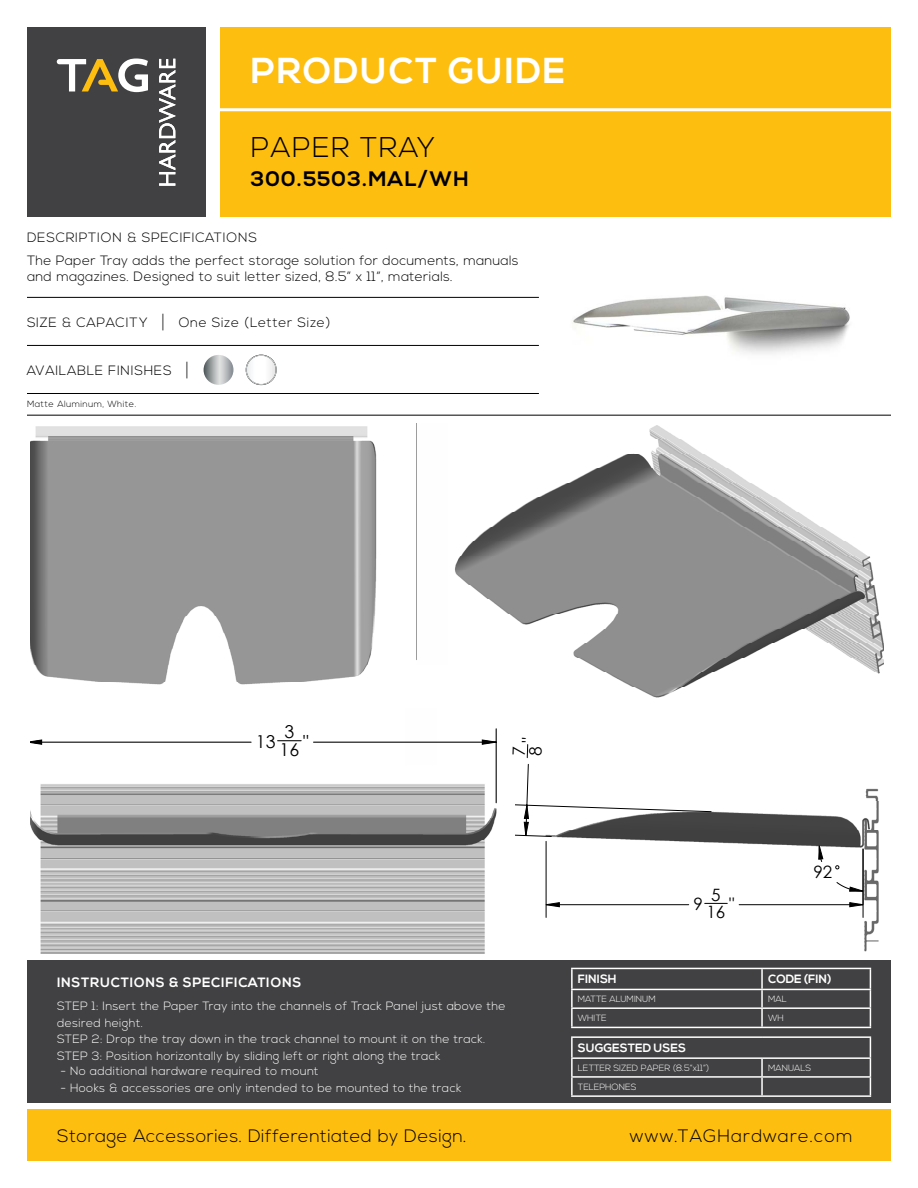
<style>
.page{position:relative;width:918px;height:1188px;background:#fff}
.page>*{position:absolute;margin:0;border:0;box-sizing:border-box;transform-origin:0 0}
.t1{font:700 36px "Nexa";letter-spacing:.05em;color:#fff}
.t2{font:300 28.5px "Nexa";letter-spacing:.05em;color:#000}
.t3{font:700 21px "Nexa";letter-spacing:.05em;color:#000}
.t4{font:300 18px "Nexa";letter-spacing:.025em;color:#000}
.t5{font:300 18px "Nexa";letter-spacing:.06em;color:#000}
.t6{font:17.7px/17.5px "Century Gothic";color:#000}
.t7{font:17.7px "Century Gothic";color:#010101}
.t8{font:16.95px/16.8px "Century Gothic";color:#000}
.t9{font:300 13.5px/23.2px "Nexa";letter-spacing:.025em;color:#000}
.t10{font:300 13.5px "Nexa";letter-spacing:.05em;color:#000}
.t11{font:700 13.5px "Nexa";letter-spacing:.05em;color:#fff}
.t12{font:300 12px/16.5px "Nexa";letter-spacing:.025em;color:#fff}
.t13{font:700 12px "Nexa";color:#fff}
.t14{font:300 9px "Nexa";color:#fff}
.t15{font:300 9px "Nexa";letter-spacing:.05em;color:#000}
.s1{font-size:20.25px}
</style>
<div class="page">
<div style="left:27px;top:960px;width:864px;height:143px;background:#414042"></div>
<div style="left:27px;top:1109px;width:864px;height:52px;background:#febe10"></div>
<div style="left:27px;top:27px;width:179px;height:189px;background:#414042"></div>
<div style="left:221px;top:27px;width:670px;height:189px;background:#febe10"></div>
<hr style="left:27px;top:345px;width:512px;height:1px;background:#000">
<hr style="left:27px;top:297px;width:512px;height:1px;background:#000">
<hr style="left:27px;top:393px;width:512px;height:1px;background:#000">
<hr style="left:27px;top:415px;width:864px;height:1px;background:#000">
<img style="left:865px;top:788px;width:14px;height:13px">
<img style="left:545px;top:801px;width:334px;height:151px">
<svg style="left:835px;top:865px;width:5px;height:5px"></svg>
<hr style="left:739px;top:904px;width:124px;height:1px;background:#000">
<hr style="left:546px;top:904px;width:143px;height:1px;background:#000">
<hr style="left:863px;top:849px;width:1px;height:68px;background:#000">
<hr style="left:546px;top:841px;width:1px;height:76px;background:#000">
<svg style="left:705px;top:903px;width:22px;height:1px"></svg>
<svg style="left:836px;top:881px;width:28px;height:11px"></svg>
<svg style="left:818px;top:845px;width:6px;height:18px"></svg>
<svg style="left:849px;top:902px;width:15px;height:6px"></svg>
<svg style="left:545px;top:902px;width:15px;height:6px"></svg>
<svg style="left:40px;top:928px;width:445px;height:22px;background:#bdbdbd"></svg>
<svg style="left:40px;top:905px;width:445px;height:23px;background:#c2c2c2"></svg>
<svg style="left:40px;top:883px;width:445px;height:22px;background:#bababa"></svg>
<svg style="left:40px;top:861px;width:445px;height:22px;background:#c2c2c2"></svg>
<svg style="left:39px;top:839px;width:446px;height:22px;background:#959595"></svg>
<svg style="left:31px;top:817px;width:465px;height:22px;background:#797979"></svg>
<svg style="left:31px;top:766px;width:466px;height:51px"></svg>
<hr style="left:31px;top:729px;width:1px;height:74px;background:#000">
<hr style="left:496px;top:729px;width:1px;height:74px;background:#000">
<svg style="left:31px;top:739px;width:466px;height:6px"></svg>
<img style="left:31px;top:426px;width:346px;height:259px">
<img style="left:455px;top:425px;width:428px;height:273px">
<img style="left:572px;top:295px;width:278px;height:59px">
<svg style="left:159px;top:59px;width:16px;height:127px"></svg>
<svg style="left:57px;top:59px;width:91px;height:33px"></svg>
<hr style="left:213px;top:108px;width:679px;height:3px;background:#fff">
<svg style="left:204px;top:355px;width:30px;height:30px"></svg>
<svg style="left:246px;top:355px;width:30px;height:30px"></svg>
<div style="left:246px;top:355px;width:30px;height:30px;border:1px solid #d1d4d4;border-radius:50%"></div>
<hr style="left:571px;top:968px;width:191px;height:1px;background:#fff">
<hr style="left:571px;top:969px;width:2px;height:20px;background:#fff">
<hr style="left:762px;top:968px;width:109px;height:1px;background:#fff">
<hr style="left:761px;top:969px;width:2px;height:20px;background:#fff">
<hr style="left:571px;top:989px;width:191px;height:1px;background:#fff">
<hr style="left:762px;top:989px;width:109px;height:1px;background:#fff">
<hr style="left:571px;top:1007px;width:191px;height:2px;background:#fff">
<svg style="left:571px;top:990px;width:2px;height:37px"></svg>
<hr style="left:762px;top:1007px;width:109px;height:2px;background:#fff">
<svg style="left:761px;top:990px;width:2px;height:37px"></svg>
<svg style="left:870px;top:969px;width:1px;height:58px"></svg>
<hr style="left:571px;top:1027px;width:191px;height:1px;background:#fff">
<hr style="left:762px;top:1027px;width:109px;height:1px;background:#fff">
<hr style="left:571px;top:1036px;width:191px;height:2px;background:#fff">
<hr style="left:762px;top:1036px;width:109px;height:2px;background:#fff">
<hr style="left:571px;top:1057px;width:191px;height:2px;background:#fff">
<hr style="left:762px;top:1057px;width:109px;height:2px;background:#fff">
<hr style="left:571px;top:1076px;width:191px;height:2px;background:#fff">
<svg style="left:571px;top:1038px;width:2px;height:57px"></svg>
<hr style="left:762px;top:1076px;width:109px;height:2px;background:#fff">
<svg style="left:761px;top:1059px;width:2px;height:36px"></svg>
<svg style="left:870px;top:1038px;width:1px;height:57px"></svg>
<hr style="left:571px;top:1095px;width:191px;height:2px;background:#fff">
<hr style="left:762px;top:1095px;width:109px;height:2px;background:#fff">
<svg style="left:515px;top:744px;width:197px;height:93px"></svg>
<h1 class="t1" style="left:251px;top:49px;width:316px">PRODUCT GUIDE</h1>
<h2 class="t2" style="left:251px;top:131px;width:186px">PAPER TRAY</h2>
<h3 class="t3" style="left:251px;top:166px;width:220px">300.5503.MAL/WH</h3>
<p class="t9" style="left:27px;top:226px;width:493px">DESCRIPTION &amp; SPECIFICATIONS<br>The Paper Tray adds the perfect storage solution for documents, manuals</p>
<p class="t9" style="left:27px;top:266px;width:427px">and magazines. Designed to suit letter sized, 8.5” x 11”, materials.</p>
<p class="t10" style="left:27px;top:314px;width:305px">SIZE &amp; CAPACITY <span class="s1">|</span> One Size (Letter Size)</p>
<p class="t10" style="left:27px;top:363px;width:163px">AVAILABLE FINISHES <span class="s1">|</span></p>
<p class="t15" style="left:27px;top:398px;width:111px">Matte Aluminum, White.</p>
<h3 class="t7" style="left:256px;top:729px;width:21px">13</h3>
<h3 class="t6" style="left:280px;top:723px;width:31px">3<br>16 "</h3>
<p class="t11" style="left:57px;top:974px;width:246px">INSTRUCTIONS &amp; SPECIFICATIONS</p>
<p class="t12" style="left:57px;top:998px;width:450px">STEP 1: Insert the Paper Tray into the channels of Track Panel just above the desired height.<br>STEP 2: Drop the tray down in the track channel to mount it on the track.<br>STEP 3: Position horizontally by sliding left or right along the track</p>
<p class="t12" style="left:60px;top:1063px;width:260px">- No additional hardware required to mount</p>
<p class="t12" style="left:60px;top:1080px;width:402px">- Hooks &amp; accessories are only intended to be mounted to the track</p>
<h3 class="t8" style="left:693px;top:895px;width:11px">9</h3>
<h3 class="t8" style="left:707px;top:886px;width:29px">5<br>16 "</h3>
<h3 class="t8" style="left:813px;top:864px;width:20px">92</h3>
<p class="t13" style="left:578px;top:972px;width:40px">FINISH</p>
<p class="t13" style="left:768px;top:972px;width:65px">CODE (FIN)</p>
<p class="t14" style="left:578px;top:994px;width:79px">MATTE ALUMINUM</p>
<p class="t14" style="left:768px;top:994px;width:20px">MAL</p>
<p class="t14" style="left:578px;top:1013px;width:30px">WHITE</p>
<p class="t14" style="left:768px;top:1013px;width:17px">WH</p>
<p class="t13" style="left:578px;top:1041px;width:110px">SUGGESTED USES</p>
<p class="t14" style="left:578px;top:1063px;width:133px">LETTER SIZED PAPER (8.5”x11”)</p>
<p class="t14" style="left:768px;top:1063px;width:45px">MANUALS</p>
<p class="t14" style="left:578px;top:1081px;width:60px">TELEPHONES</p>
<h3 class="t4" style="left:57px;top:1125px;width:411px">Storage Accessories. Differentiated by Design.</h3>
<h3 class="t5" style="left:630px;top:1125px;width:224px">www.TAGHardware.com</h3>
</div>
